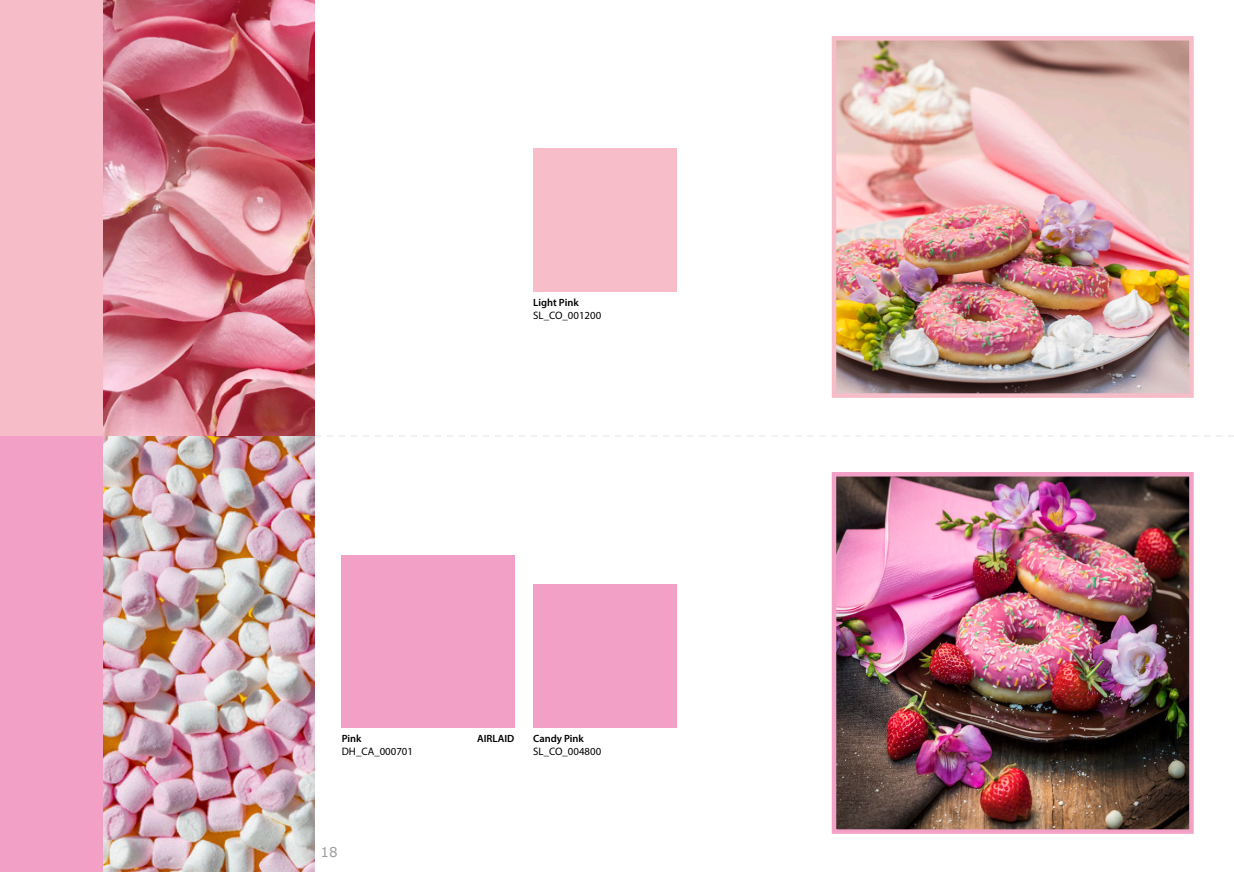
<style>
.page{position:relative;width:1234px;height:872px;background:#fff}
.page>*{position:absolute;margin:0;border:0;box-sizing:border-box;transform-origin:0 0}
.t1{font:13.5px "Verdana";color:#9c9c9c}
.t2{font:10.8px "Myriad Pro";color:#000}
.t3{font:600 10.5px "Myriad Pro";color:#000}
</style>
<div class="page">
<svg style="left:315px;top:435px;width:918px;height:2px"></svg>
<img style="left:836px;top:41px;width:352px;height:352px">
<div style="left:831px;top:36px;width:362px;height:362px;border:4px solid #f6bcc7"></div>
<img style="left:102px;top:0;width:213px;height:436px">
<div style="left:0;top:0;width:102px;height:436px;background:#f6bcc7"></div>
<img style="left:836px;top:477px;width:352px;height:352px">
<div style="left:831px;top:472px;width:362px;height:362px;border:4px solid #f2a0c6"></div>
<img style="left:102px;top:436px;width:213px;height:436px">
<div style="left:0;top:436px;width:102px;height:436px;background:#f2a0c6"></div>
<p class="t3" style="left:533px;top:295px;width:47px">Light Pink</p>
<p class="t2" style="left:533px;top:308px;width:69px">SL_CO_001200</p>
<p class="t3" style="left:342px;top:731px;width:21px">Pink</p>
<p class="t3" style="left:477px;top:731px;width:39px">AIRLAID</p>
<p class="t2" style="left:342px;top:744px;width:73px">DH_CA_000701</p>
<p class="t3" style="left:533px;top:731px;width:52px">Candy Pink</p>
<p class="t2" style="left:533px;top:744px;width:69px">SL_CO_004800</p>
<p class="t1" style="left:320px;top:843px;width:19px">18</p>
</div>
